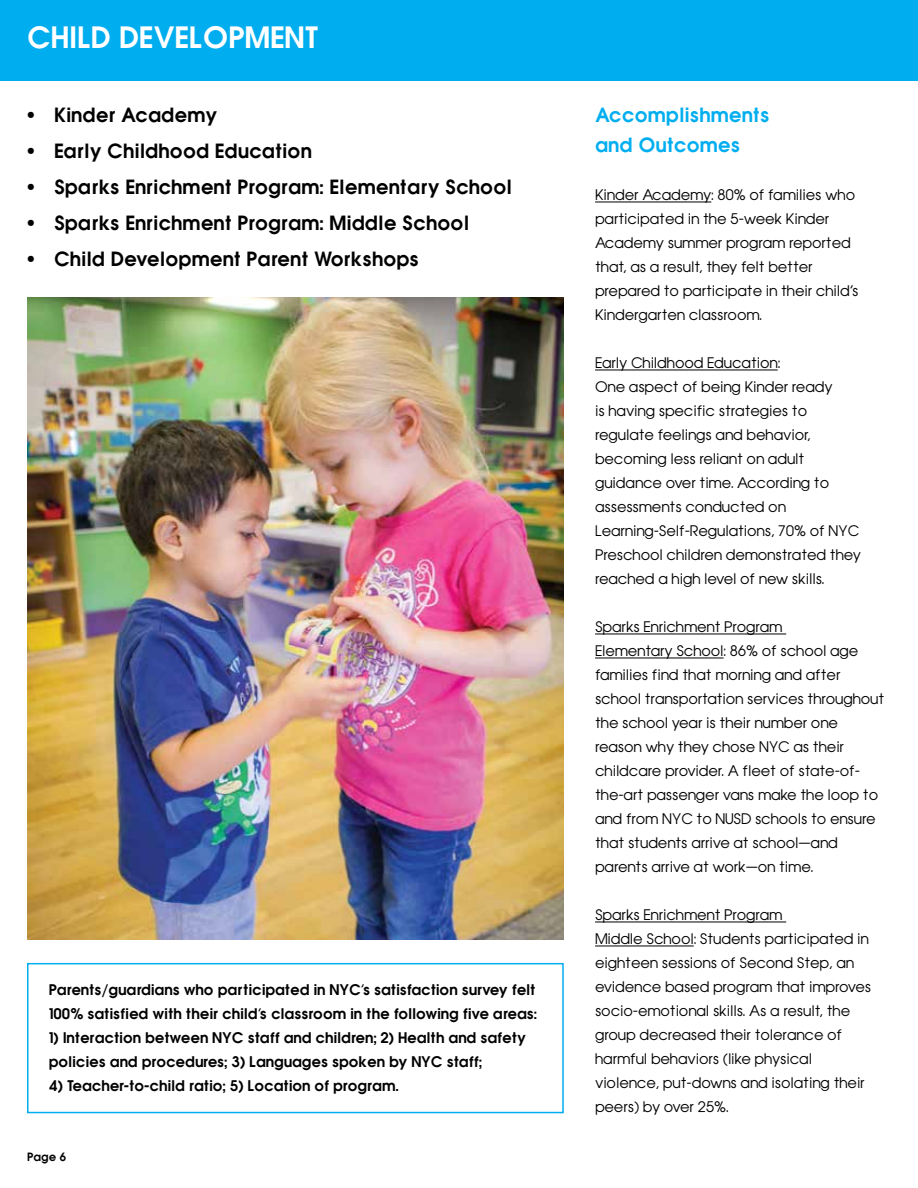
<style>
.page{position:relative;width:918px;height:1188px;background:#fff}
.page>*{position:absolute;margin:0;border:0;box-sizing:border-box;transform-origin:0 0}
.t1{font:27px "Avant Garde Demi";color:#fff}
.t2{font:18px "Avant Garde Demi";color:#000}
.t3{font:18px/30px "Avant Garde Demi";color:#00aeef}
.t4{font:13.5px/24px "Avant Garde";letter-spacing:-.01em;color:#000}
.t5{font:13.5px/24px "Avant Garde Demi";letter-spacing:-.01em;color:#000}
.t6{font:10.5px "Avant Garde Demi";color:#000}
</style>
<div class="page">
<hr style="left:595px;top:202px;width:116px;height:1px;background:#000">
<hr style="left:595px;top:370px;width:183px;height:1px;background:#000">
<hr style="left:595px;top:634px;width:191px;height:1px;background:#000">
<hr style="left:595px;top:658px;width:129px;height:1px;background:#000">
<hr style="left:595px;top:922px;width:191px;height:1px;background:#000">
<hr style="left:595px;top:946px;width:99px;height:1px;background:#000">
<div style="left:0;top:0;width:918px;height:80px;background:#00aeef"></div>
<div style="left:27px;top:963px;width:537px;height:150px;border:2px solid #00aeef"></div>
<img style="left:27px;top:297px;width:537px;height:643px">
<h1 class="t1" style="left:27px;top:19px;width:293px">CHILD DEVELOPMENT</h1>
<h2 class="t2" style="left:27px;top:103px;width:192px">• Kinder Academy</h2>
<h2 class="t2" style="left:27px;top:139px;width:286px">• Early Childhood Education</h2>
<h2 class="t2" style="left:27px;top:175px;width:487px">• Sparks Enrichment Program: Elementary School</h2>
<h2 class="t2" style="left:27px;top:211px;width:444px">• Sparks Enrichment Program: Middle School</h2>
<h2 class="t2" style="left:27px;top:247px;width:394px">• Child Development Parent Workshops</h2>
<p class="t5" style="left:49px;top:978px;width:490px">Parents/guardians who participated in NYC’s satisfaction survey felt<br>100% satisfied with their child’s classroom in the following five areas:</p>
<p class="t5" style="left:49px;top:1026px;width:479px">1) Interaction between NYC staff and children; 2) Health and safety policies and procedures; 3) Languages spoken by NYC staff;</p>
<p class="t5" style="left:49px;top:1074px;width:352px">4) Teacher-to-child ratio; 5) Location of program.</p>
<p class="t6" style="left:27px;top:1150px;width:41px">Page 6</p>
<h2 class="t3" style="left:595px;top:100px;width:176px">Accomplishments and Outcomes</h2>
<p class="t4" style="left:595px;top:183px;width:265px">Kinder Academy: 80% of families who participated in the 5-week Kinder Academy summer program reported that, as a result, they felt better prepared to participate in their child’s Kindergarten classroom.</p>
<p class="t4" style="left:595px;top:351px;width:267px">Early Childhood Education:<br>One aspect of being Kinder ready<br>is having specific strategies to regulate feelings and behavior, becoming less reliant on adult guidance over time. According to assessments conducted on<br>Learning-Self-Regulations, 70% of NYC<br>Preschool children demonstrated they reached a high level of new skills.</p>
<p class="t4" style="left:595px;top:615px;width:291px">Sparks Enrichment Program<br>Elementary School: 86% of school age families find that morning and after school transportation services throughout the school year is their number one reason why they chose NYC as their childcare provider. A fleet of state-of&shy;the-art passenger vans make the loop to and from NYC to NUSD schools to ensure that students arrive at school—and parents arrive at work—on time.</p>
<p class="t4" style="left:595px;top:903px;width:278px">Sparks Enrichment Program<br>Middle School: Students participated in eighteen sessions of Second Step, an evidence based program that improves socio-emotional skills. As a result, the group decreased their tolerance of harmful behaviors (like physical violence, put-downs and isolating their peers) by over 25%.</p>
</div>
